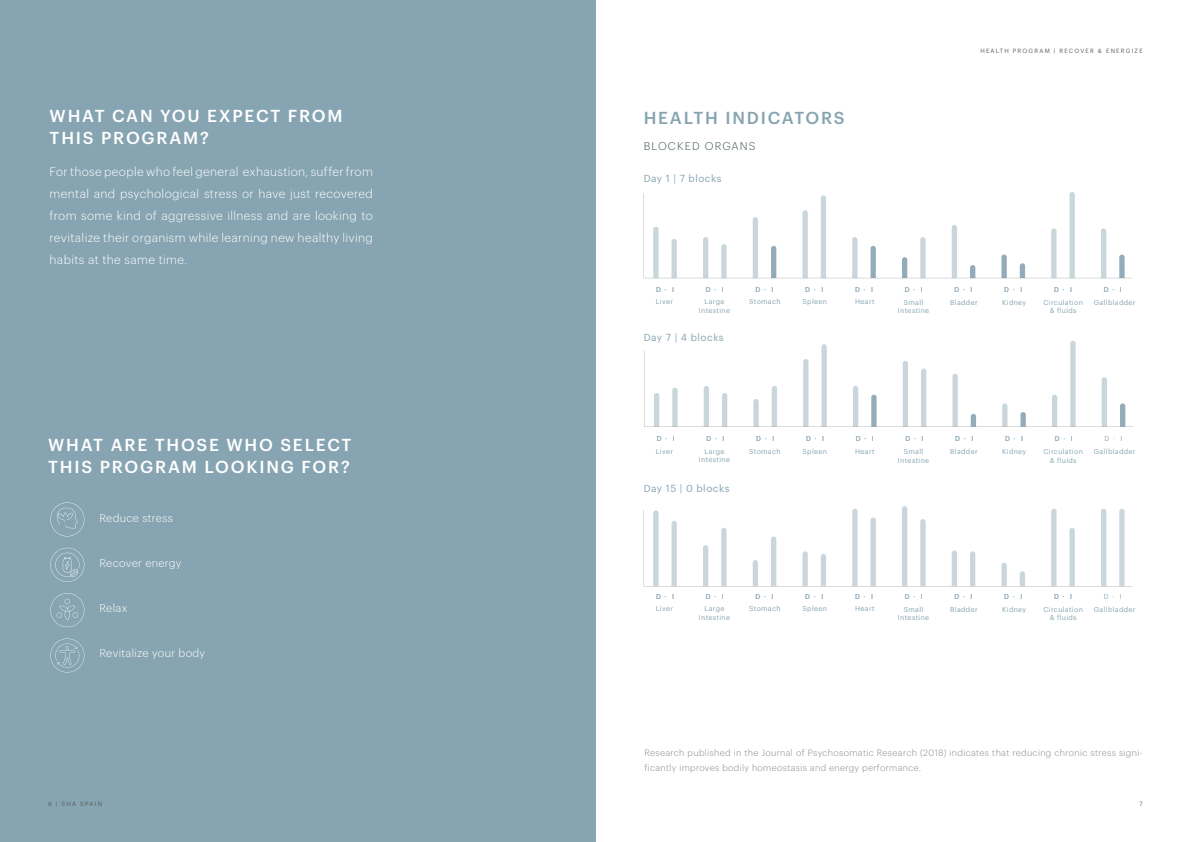
<style>
.page{position:relative;width:1191px;height:842px;background:#fff}
.page>*{position:absolute;margin:0;border:0;box-sizing:border-box;transform-origin:0 0}
.Cuerpo_de_texto{font:500 17px/22px "Graphik";letter-spacing:.105em;color:#fff}
.Cuerpo_de_texto-2{font:500 17px "Graphik";letter-spacing:.105em;color:#86a4b1}
.Cuerpo_de_texto-3{font:300 12px/22px "Graphik";letter-spacing:.03em;color:#fff;text-align:justify}
.Cuerpo_de_texto-4{font:300 11px "Graphik";letter-spacing:.03em;color:#fff}
.Cuerpo_de_texto-5{font:300 11px "Graphik";letter-spacing:.105em;color:#3b554a}
.Cuerpo_de_texto-6{font:10px "Graphik";letter-spacing:.05em;color:#86a4b1}
.Cuerpo_de_texto-7{font:300 9px/15px "Graphik";letter-spacing:.04em;color:#8a8a8e}
.Cuerpo_de_texto-8{font:7px "Graphik";letter-spacing:.05em;color:#86a4b1}
.t1{font:7px "Graphik";color:#94abba}
.t2{font:6px "Graphik";letter-spacing:.205em;color:#5a5c60}
</style>
<div class="page">
<div style="left:0;top:0;width:595px;height:842px;background:#86a4b1"></div>
<svg style="left:643px;top:193px;width:489px;height:85px"></svg>
<svg style="left:644px;top:341px;width:489px;height:86px"></svg>
<svg style="left:643px;top:506px;width:482px;height:80px"></svg>
<svg style="left:50px;top:502px;width:34px;height:34px"></svg>
<svg style="left:50px;top:548px;width:34px;height:34px"></svg>
<svg style="left:50px;top:593px;width:34px;height:34px"></svg>
<svg style="left:50px;top:638px;width:34px;height:34px"></svg>
<p class="Cuerpo_de_texto" style="left:50px;top:103px;width:294px">WHAT CAN YOU EXPECT FROM<br>THIS PROGRAM?</p>
<p class="Cuerpo_de_texto-3" style="left:50px;top:160px;width:325px">For those people who feel general exhaustion, suffer from mental and psychological stress or have just recovered from some kind of aggressive illness and are looking to revitalize their organism while learning new healthy living habits at the same time.</p>
<p class="Cuerpo_de_texto" style="left:48px;top:432px;width:305px">WHAT ARE THOSE WHO SELECT<br>THIS PROGRAM LOOKING FOR?</p>
<p class="Cuerpo_de_texto-4" style="left:99px;top:509px;width:75px">Reduce stress</p>
<p class="Cuerpo_de_texto-4" style="left:99px;top:554px;width:84px">Recover energy</p>
<p class="Cuerpo_de_texto-4" style="left:99px;top:599px;width:29px">Relax</p>
<p class="Cuerpo_de_texto-4" style="left:99px;top:644px;width:107px">Revitalize your body</p>
<p class="t2" style="left:48px;top:799px;width:55px">6 | SHA SPAIN</p>
<p class="Cuerpo_de_texto-2" style="left:643px;top:105px;width:202px">HEALTH INDICATORS</p>
<p class="Cuerpo_de_texto-5" style="left:643px;top:138px;width:113px">BLOCKED ORGANS</p>
<p class="Cuerpo_de_texto-6" style="left:643px;top:171px;width:79px">Day 1 | 7 blocks</p>
<p class="t2" style="left:980px;top:46px;width:164px">HEALTH PROGRAM | RECOVER &amp; ENERGIZE</p>
<p class="t1" style="left:656px;top:284px;width:19px">D · I</p>
<p class="t1" style="left:706px;top:284px;width:19px">D · I</p>
<p class="t1" style="left:755px;top:284px;width:19px">D · I</p>
<p class="t1" style="left:805px;top:284px;width:19px">D · I</p>
<p class="t1" style="left:855px;top:284px;width:19px">D · I</p>
<p class="t1" style="left:904px;top:284px;width:19px">D · I</p>
<p class="t1" style="left:954px;top:284px;width:19px">D · I</p>
<p class="t1" style="left:1004px;top:284px;width:19px">D · I</p>
<p class="t1" style="left:1054px;top:284px;width:19px">D · I</p>
<p class="t1" style="left:1103px;top:284px;width:19px">D · I</p>
<p class="Cuerpo_de_texto-8" style="left:656px;top:297px;width:19px">Liver</p>
<p class="Cuerpo_de_texto-8" style="left:704px;top:297px;width:21px">Large</p>
<p class="Cuerpo_de_texto-8" style="left:802px;top:297px;width:26px">Spleen</p>
<p class="Cuerpo_de_texto-8" style="left:699px;top:305px;width:33px">Intestine</p>
<p class="Cuerpo_de_texto-8" style="left:749px;top:297px;width:33px">Stomach</p>
<p class="Cuerpo_de_texto-8" style="left:855px;top:297px;width:21px">Heart</p>
<p class="Cuerpo_de_texto-8" style="left:904px;top:297px;width:21px">Small</p>
<p class="Cuerpo_de_texto-8" style="left:898px;top:305px;width:33px">Intestine</p>
<p class="Cuerpo_de_texto-6" style="left:643px;top:330px;width:81px">Day 7 | 4 blocks</p>
<p class="Cuerpo_de_texto-8" style="left:950px;top:297px;width:29px">Bladder</p>
<p class="Cuerpo_de_texto-8" style="left:1002px;top:297px;width:26px">Kidney</p>
<p class="Cuerpo_de_texto-8" style="left:1043px;top:297px;width:41px">Circulation</p>
<p class="Cuerpo_de_texto-8" style="left:1093px;top:297px;width:43px">Gallbladder</p>
<p class="Cuerpo_de_texto-8" style="left:1049px;top:305px;width:28px">&amp; fluids</p>
<p class="t1" style="left:657px;top:433px;width:19px">D · I</p>
<p class="t1" style="left:706px;top:433px;width:19px">D · I</p>
<p class="t1" style="left:756px;top:433px;width:19px">D · I</p>
<p class="t1" style="left:806px;top:433px;width:19px">D · I</p>
<p class="t1" style="left:855px;top:433px;width:19px">D · I</p>
<p class="t1" style="left:905px;top:433px;width:19px">D · I</p>
<p class="t1" style="left:955px;top:433px;width:19px">D · I</p>
<p class="t1" style="left:1005px;top:433px;width:19px">D · I</p>
<p class="t1" style="left:1054px;top:433px;width:19px">D · I</p>
<p class="t1" style="left:1104px;top:433px;width:19px">D · I</p>
<p class="Cuerpo_de_texto-8" style="left:656px;top:446px;width:19px">Liver</p>
<p class="Cuerpo_de_texto-8" style="left:704px;top:446px;width:21px">Large</p>
<p class="Cuerpo_de_texto-8" style="left:802px;top:446px;width:26px">Spleen</p>
<p class="Cuerpo_de_texto-8" style="left:699px;top:454px;width:33px">Intestine</p>
<p class="Cuerpo_de_texto-8" style="left:749px;top:446px;width:33px">Stomach</p>
<p class="Cuerpo_de_texto-8" style="left:855px;top:446px;width:21px">Heart</p>
<p class="Cuerpo_de_texto-8" style="left:904px;top:447px;width:21px">Small</p>
<p class="Cuerpo_de_texto-8" style="left:898px;top:455px;width:33px">Intestine</p>
<p class="Cuerpo_de_texto-6" style="left:643px;top:481px;width:87px">Day 15 | 0 blocks</p>
<p class="Cuerpo_de_texto-8" style="left:950px;top:447px;width:29px">Bladder</p>
<p class="Cuerpo_de_texto-8" style="left:1002px;top:447px;width:26px">Kidney</p>
<p class="Cuerpo_de_texto-8" style="left:1043px;top:447px;width:41px">Circulation</p>
<p class="Cuerpo_de_texto-8" style="left:1093px;top:447px;width:43px">Gallbladder</p>
<p class="Cuerpo_de_texto-8" style="left:1049px;top:455px;width:28px">&amp; fluids</p>
<p class="t1" style="left:656px;top:591px;width:19px">D · I</p>
<p class="t1" style="left:706px;top:591px;width:19px">D · I</p>
<p class="t1" style="left:755px;top:591px;width:19px">D · I</p>
<p class="t1" style="left:805px;top:591px;width:19px">D · I</p>
<p class="t1" style="left:855px;top:591px;width:19px">D · I</p>
<p class="t1" style="left:904px;top:591px;width:19px">D · I</p>
<p class="t1" style="left:954px;top:591px;width:19px">D · I</p>
<p class="t1" style="left:1004px;top:591px;width:19px">D · I</p>
<p class="t1" style="left:1054px;top:591px;width:19px">D · I</p>
<p class="t1" style="left:1103px;top:591px;width:19px">D · I</p>
<p class="Cuerpo_de_texto-8" style="left:656px;top:603px;width:19px">Liver</p>
<p class="Cuerpo_de_texto-8" style="left:704px;top:603px;width:21px">Large</p>
<p class="Cuerpo_de_texto-8" style="left:802px;top:603px;width:26px">Spleen</p>
<p class="Cuerpo_de_texto-8" style="left:699px;top:612px;width:33px">Intestine</p>
<p class="Cuerpo_de_texto-8" style="left:749px;top:603px;width:33px">Stomach</p>
<p class="Cuerpo_de_texto-8" style="left:855px;top:603px;width:21px">Heart</p>
<p class="Cuerpo_de_texto-8" style="left:904px;top:604px;width:21px">Small</p>
<p class="Cuerpo_de_texto-8" style="left:898px;top:612px;width:33px">Intestine</p>
<p class="Cuerpo_de_texto-8" style="left:950px;top:604px;width:29px">Bladder</p>
<p class="Cuerpo_de_texto-8" style="left:1002px;top:604px;width:26px">Kidney</p>
<p class="Cuerpo_de_texto-8" style="left:1043px;top:604px;width:41px">Circulation</p>
<p class="Cuerpo_de_texto-8" style="left:1093px;top:604px;width:43px">Gallbladder</p>
<p class="Cuerpo_de_texto-8" style="left:1049px;top:612px;width:28px">&amp; fluids</p>
<p class="Cuerpo_de_texto-7" style="left:644px;top:745px;width:500px">Research published in the Journal of Psychosomatic Research (2018) indicates that reducing chronic stress signi&shy;ficantly improves bodily homeostasis and energy performance.</p>
<p class="t2" style="left:1139px;top:799px;width:5px">7</p>
</div>
